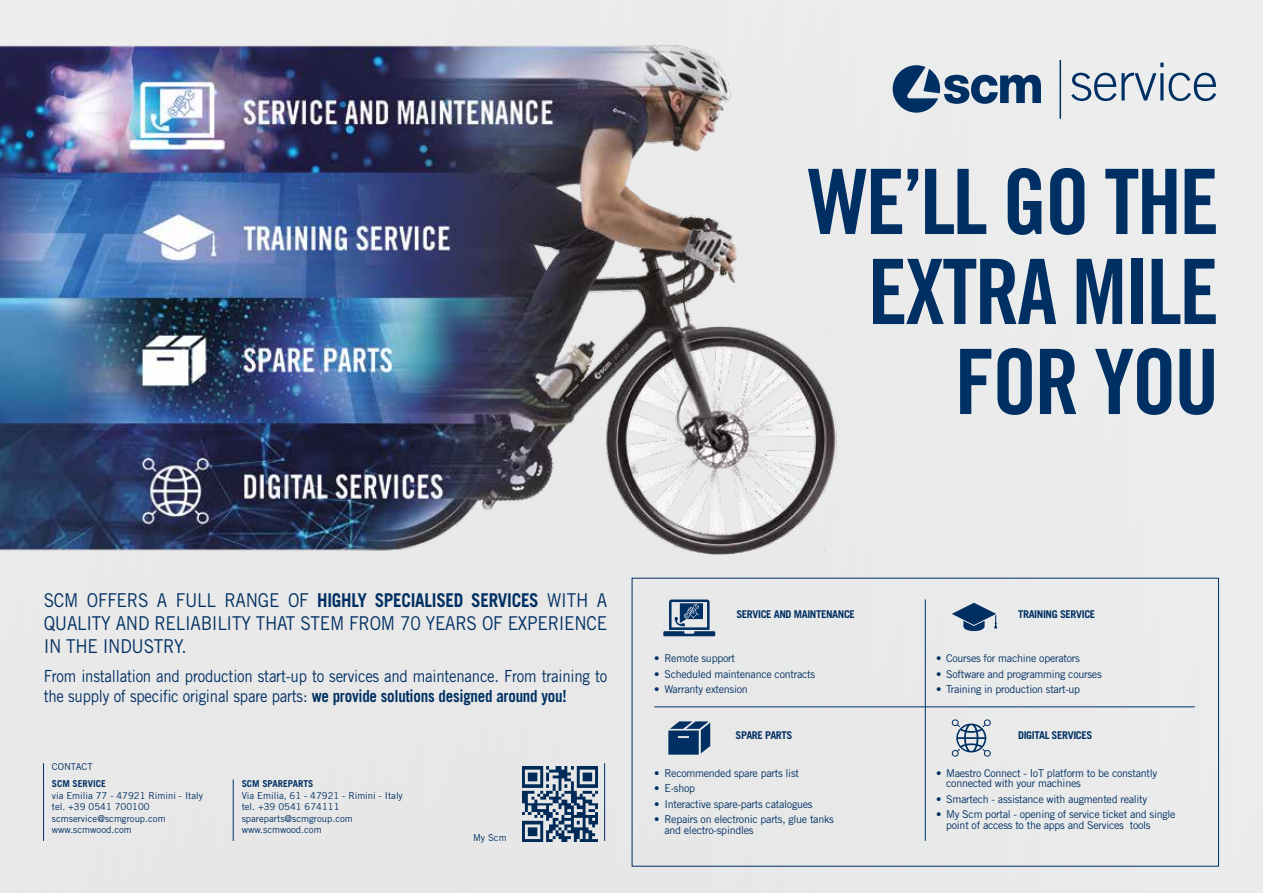
<style>
.page{position:relative;width:1263px;height:893px;background:#eaeaea}
.page>*{position:absolute;margin:0;border:0;box-sizing:border-box;transform-origin:0 0}
.t1{font:90.3px/90px "Trade Gothic LT Std Bd Cn 20";letter-spacing:-.03em;color:#003063;text-align:right}
.t2{font:300 52.5px "Trade Gothic LT Std";letter-spacing:-.02em;color:#003063}
.t3{font:19.05px/23px "Trade Gothic LT Std";letter-spacing:-.015em;color:#003063;text-align:justify;scale:.9 1}
.t4{font:16.65px/20px "Trade Gothic LT Std";letter-spacing:-.015em;color:#003063;scale:.9 1}
.t5{font:10.65px/10.6px "Trade Gothic LT Std";letter-spacing:-.025em;color:#003063}
.t6{font:700 10.65px "Trade Gothic LT Std";letter-spacing:-.035em;color:#003063}
.t7{font:9.6px/11.4px "Trade Gothic LT Std";color:#003063}
.t8{font:700 9.6px "Trade Gothic LT Std";color:#003063}
.s1{font-weight:700}
</style>
<div class="page">
<img style="left:0;top:45px;width:838px;height:509px">
<hr style="left:1262px;top:0;width:1px;height:893px;background:#003063">
<hr style="left:43px;top:763px;width:1px;height:78px;background:#003063">
<hr style="left:604px;top:763px;width:1px;height:78px;background:#003063">
<hr style="left:233px;top:780px;width:1px;height:61px;background:#003063">
<svg style="left:893px;top:65px;width:148px;height:48px"></svg>
<hr style="left:1059px;top:60px;width:2px;height:59px;background:#003063">
<hr style="left:925px;top:599px;width:1px;height:242px;background:#003063">
<hr style="left:654px;top:707px;width:541px;height:1px;background:#003063">
<svg style="left:663px;top:599px;width:52px;height:37px"></svg>
<svg style="left:952px;top:603px;width:45px;height:28px"></svg>
<svg style="left:668px;top:721px;width:42px;height:34px"></svg>
<svg style="left:952px;top:719px;width:39px;height:38px"></svg>
<img style="left:523px;top:767px;width:74px;height:74px">
<h2 class="t2" style="left:1070px;top:51px;width:150px">service</h2>
<h1 class="t1" style="left:808px;top:156px;width:413px">WE’LL GO THE<br>EXTRA MILE<br>FOR YOU</h1>
<h3 class="t3" style="left:44px;top:588px;width:628px">SCM OFFERS A FULL RANGE OF <span class="s1">HIGHLY SPECIALISED SERVICES</span> WITH A QUALITY AND RELIABILITY THAT STEM FROM 70 YEARS OF EXPERIENCE IN THE INDUSTRY.</h3>
<h3 class="t4" style="left:44px;top:666px;width:628px">From installation and production start-up to services and maintenance. From training to the supply of specific original spare parts: <span class="s1">we provide solutions designed around you!</span></h3>
<p class="t7" style="left:52px;top:761px;width:42px">CONTACT</p>
<p class="t8" style="left:52px;top:778px;width:56px">SCM SERVICE</p>
<p class="t7" style="left:52px;top:789px;width:153px">via Emilia 77 - 47921 Rimini - Italy tel. +39 0541 700100 scmservice@scmgroup.com www.scmwood.com</p>
<p class="t8" style="left:242px;top:778px;width:73px">SCM SPAREPARTS</p>
<p class="t7" style="left:242px;top:789px;width:163px">Via Emilia, 61 - 47921 - Rimini - Italy tel. +39 0541 674111 spareparts@scmgroup.com www.scmwood.com</p>
<p class="t7" style="left:473px;top:832px;width:35px">My Scm</p>
<p class="t6" style="left:736px;top:607px;width:120px">SERVICE AND MAINTENANCE</p>
<p class="t5" style="left:654px;top:653px;width:82px">• Remote support</p>
<p class="t5" style="left:654px;top:669px;width:162px">• Scheduled maintenance contracts</p>
<p class="t5" style="left:654px;top:684px;width:95px">• Warranty extension</p>
<p class="t6" style="left:736px;top:729px;width:58px">SPARE PARTS</p>
<p class="t5" style="left:654px;top:767px;width:146px">• Recommended spare parts list</p>
<p class="t5" style="left:654px;top:783px;width:42px">• E-shop</p>
<p class="t5" style="left:654px;top:798px;width:160px">• Interactive spare-parts catalogues</p>
<p class="t5" style="left:664px;top:814px;width:171px;text-indent:-10px">• Repairs on electronic parts, glue tanks and electro-spindles</p>
<p class="t6" style="left:1018px;top:607px;width:79px">TRAINING SERVICE</p>
<p class="t5" style="left:936px;top:653px;width:145px">• Courses for machine operators</p>
<p class="t5" style="left:936px;top:668px;width:167px">• Software and programming courses</p>
<p class="t5" style="left:936px;top:684px;width:146px">• Training in production start-up</p>
<p class="t6" style="left:1018px;top:729px;width:76px">DIGITAL SERVICES</p>
<p class="t5" style="left:946px;top:767px;width:213px;text-indent:-10px">• Maestro Connect - IoT platform to be constantly connected with your machines</p>
<p class="t5" style="left:936px;top:793px;width:213px">• Smartech - assistance with augmented reality</p>
<p class="t5" style="left:946px;top:809px;width:231px;text-indent:-10px">• My Scm portal - opening of service ticket and single point of access to the apps and Services tools</p>
</div>
